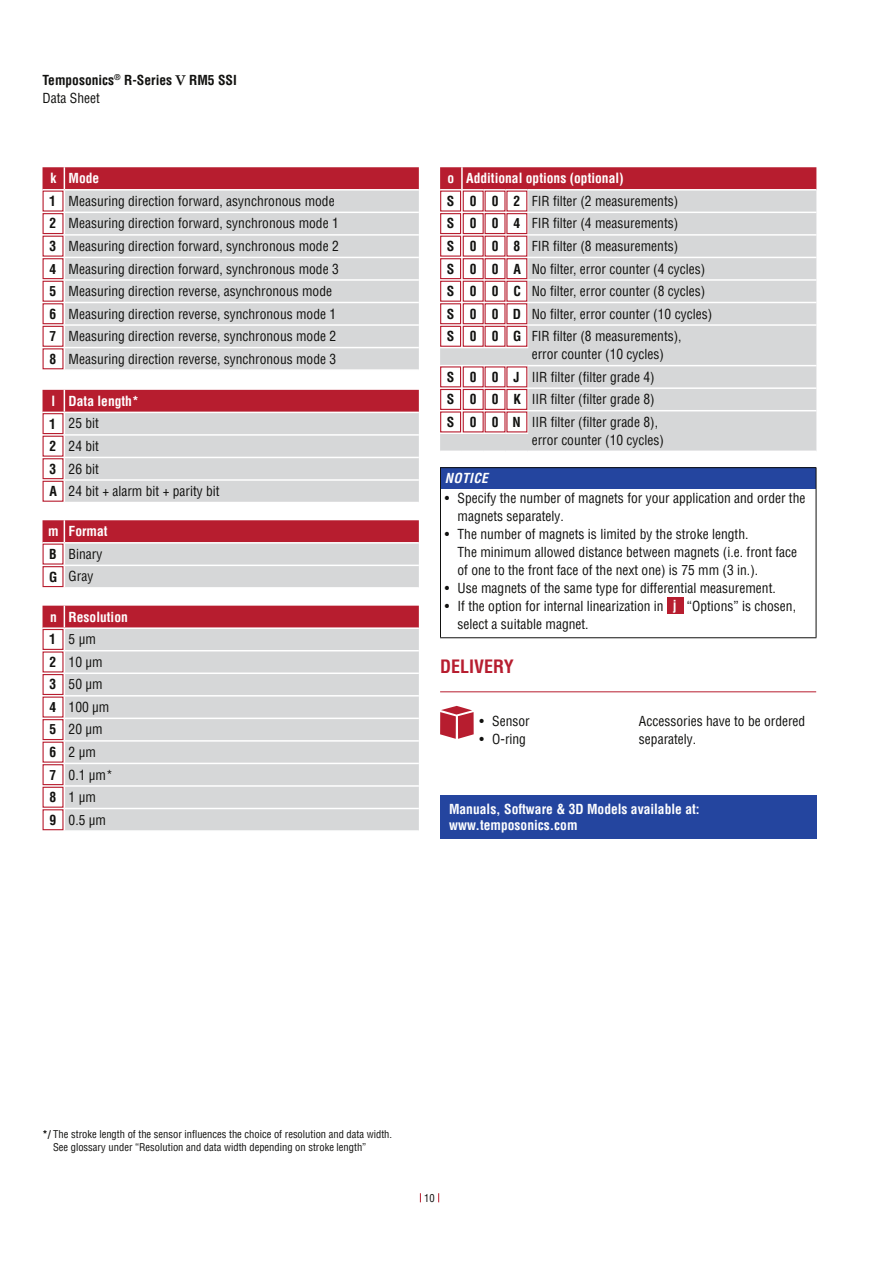
<style>
.page{position:relative;width:893px;height:1263px;background:#fff}
.page>*{position:absolute;margin:0;border:0;box-sizing:border-box;transform-origin:0 0}
.t1{font:700 condensed 18px "Helvetica LT Pro";color:#b71d2f}
.t2{font:condensed 13.5px/22.5px "Helvetica LT Pro";color:#11110f}
.t3{font:700 condensed 13.5px/16.2px "Helvetica LT Pro";color:#fff}
.t4{font:700 condensed 13.5px/18px "Helvetica LT Pro";color:#11110f}
.t5{font:italic 700 condensed 13.5px "Helvetica LT Pro";letter-spacing:.03em;color:#fff}
.t6{font:condensed 10.5px/12.6px "Helvetica LT Pro";color:#11110f}
.s1{font-family:"Century Schoolbook";font-stretch:normal}
.s2{font-weight:400}
.s3{font-weight:700;color:#fff}
.s4{font-weight:700}
</style>
<div class="page">
<div style="left:440px;top:795px;width:376px;height:44px;background:#24459f"></div>
<svg style="left:43px;top:167px;width:376px;height:202px;background:#d6c5c8"></svg>
<div style="left:43px;top:213px;width:21px;height:21px;border:1px solid #b71d2f"></div>
<div style="left:43px;top:258px;width:21px;height:21px;border:1px solid #b71d2f"></div>
<div style="left:43px;top:303px;width:21px;height:21px;border:1px solid #b71d2f"></div>
<div style="left:43px;top:326px;width:21px;height:21px;border:1px solid #b71d2f"></div>
<svg style="left:43px;top:390px;width:376px;height:112px;background:#d3b5ba"></svg>
<div style="left:43px;top:413px;width:21px;height:21px;border:1px solid #b71d2f"></div>
<div style="left:43px;top:458px;width:21px;height:21px;border:1px solid #b71d2f"></div>
<div style="left:43px;top:481px;width:21px;height:21px;border:1px solid #b71d2f"></div>
<svg style="left:43px;top:520px;width:376px;height:68px;background:#ce9ca3"></svg>
<hr style="left:64px;top:587px;width:355px;height:2px;background:#fff">
<div style="left:43px;top:566px;width:21px;height:21px;border:1px solid #b71d2f"></div>
<svg style="left:43px;top:606px;width:376px;height:224px;background:#d6c7ca"></svg>
<div style="left:43px;top:629px;width:21px;height:21px;border:1px solid #b71d2f"></div>
<div style="left:43px;top:674px;width:21px;height:21px;border:1px solid #b71d2f"></div>
<div style="left:43px;top:719px;width:21px;height:21px;border:1px solid #b71d2f"></div>
<div style="left:43px;top:764px;width:21px;height:21px;border:1px solid #b71d2f"></div>
<div style="left:43px;top:787px;width:21px;height:21px;border:1px solid #b71d2f"></div>
<div style="left:43px;top:809px;width:21px;height:21px;border:1px solid #b71d2f"></div>
<div style="left:440px;top:348px;width:376px;height:103px;background:#d6d7d8"></div>
<hr style="left:527px;top:365px;width:289px;height:1px;background:#fff">
<hr style="left:527px;top:387px;width:289px;height:2px;background:#fff">
<hr style="left:527px;top:410px;width:289px;height:1px;background:#fff">
<svg style="left:440px;top:167px;width:376px;height:181px"></svg>
<svg style="left:440px;top:365px;width:88px;height:67px"></svg>
<hr style="left:440px;top:432px;width:22px;height:2px;background:#fff">
<hr style="left:462px;top:432px;width:22px;height:2px;background:#fff">
<hr style="left:484px;top:432px;width:22px;height:2px;background:#fff">
<hr style="left:506px;top:432px;width:22px;height:2px;background:#fff">
<div style="left:440px;top:191px;width:21px;height:21px;border:1px solid #b71d2f"></div>
<div style="left:440px;top:213px;width:21px;height:21px;border:1px solid #b71d2f"></div>
<div style="left:463px;top:213px;width:21px;height:21px;border:1px solid #b71d2f"></div>
<div style="left:485px;top:213px;width:21px;height:21px;border:1px solid #b71d2f"></div>
<div style="left:506px;top:213px;width:21px;height:21px;border:1px solid #b71d2f"></div>
<div style="left:440px;top:236px;width:21px;height:21px;border:1px solid #b71d2f"></div>
<div style="left:463px;top:236px;width:21px;height:21px;border:1px solid #b71d2f"></div>
<div style="left:440px;top:258px;width:21px;height:21px;border:1px solid #b71d2f"></div>
<div style="left:463px;top:258px;width:21px;height:21px;border:1px solid #b71d2f"></div>
<div style="left:485px;top:258px;width:21px;height:21px;border:1px solid #b71d2f"></div>
<div style="left:506px;top:258px;width:21px;height:21px;border:1px solid #b71d2f"></div>
<div style="left:440px;top:281px;width:21px;height:21px;border:1px solid #b71d2f"></div>
<div style="left:463px;top:281px;width:21px;height:21px;border:1px solid #b71d2f"></div>
<div style="left:440px;top:303px;width:21px;height:21px;border:1px solid #b71d2f"></div>
<div style="left:463px;top:303px;width:21px;height:21px;border:1px solid #b71d2f"></div>
<div style="left:485px;top:303px;width:21px;height:21px;border:1px solid #b71d2f"></div>
<div style="left:506px;top:303px;width:21px;height:21px;border:1px solid #b71d2f"></div>
<div style="left:440px;top:326px;width:21px;height:21px;border:1px solid #b71d2f"></div>
<div style="left:463px;top:326px;width:21px;height:21px;border:1px solid #b71d2f"></div>
<div style="left:485px;top:326px;width:21px;height:21px;border:1px solid #b71d2f"></div>
<div style="left:506px;top:326px;width:21px;height:21px;border:1px solid #b71d2f"></div>
<div style="left:440px;top:366px;width:21px;height:21px;border:1px solid #b71d2f"></div>
<div style="left:440px;top:389px;width:21px;height:21px;border:1px solid #b71d2f"></div>
<div style="left:463px;top:389px;width:21px;height:21px;border:1px solid #b71d2f"></div>
<div style="left:485px;top:389px;width:21px;height:21px;border:1px solid #b71d2f"></div>
<div style="left:506px;top:389px;width:21px;height:21px;border:1px solid #b71d2f"></div>
<div style="left:440px;top:411px;width:21px;height:21px;border:1px solid #b71d2f"></div>
<div style="left:440px;top:468px;width:376px;height:21px;background:#24459f"></div>
<hr style="left:440px;top:489px;width:1px;height:148px;background:#11110f">
<hr style="left:816px;top:489px;width:1px;height:148px;background:#11110f">
<hr style="left:440px;top:637px;width:376px;height:1px;background:#11110f">
<hr style="left:440px;top:467px;width:376px;height:1px;background:#11110f">
<svg style="left:440px;top:468px;width:1px;height:21px"></svg>
<svg style="left:816px;top:468px;width:1px;height:21px"></svg>
<div style="left:667px;top:597px;width:17px;height:17px;background:#b71d2f"></div>
<hr style="left:440px;top:691px;width:376px;height:1px;background:#b71d2f">
<svg style="left:440px;top:706px;width:34px;height:33px"></svg>
<p class="t4" style="left:43px;top:71px;width:196px">Temposonics<sup>®</sup> R-Series <span class="s1">V</span> RM5 SSI<br><span class="s2">Data Sheet</span></p>
<p class="t2" style="left:49px;top:167px;width:291px"><span class="s3">k Mode<br></span><span class="s4">1</span> Measuring direction forward, asynchronous mode <span class="s4">2</span> Measuring direction forward, synchronous mode 1<br><span class="s4">3</span> Measuring direction forward, synchronous mode 2<br><span class="s4">4</span> Measuring direction forward, synchronous mode 3<br><span class="s4">5</span> Measuring direction reverse, asynchronous mode <span class="s4">6</span> Measuring direction reverse, synchronous mode 1<br><span class="s4">7</span> Measuring direction reverse, synchronous mode 2<br><span class="s4">8</span> Measuring direction reverse, synchronous mode 3</p>
<p class="t2" style="left:49px;top:390px;width:172px"><span class="s3">l Data length*<br></span><span class="s4">1</span> 25 bit<br><span class="s4">2</span> 24 bit<br><span class="s4">3</span> 26 bit<br><span class="s4">A</span> 24 bit + alarm bit + parity bit</p>
<p class="t2" style="left:48px;top:520px;width:61px"><span class="s3">m Format<br></span><span class="s4">B</span> Binary<br><span class="s4">G</span> Gray</p>
<p class="t2" style="left:49px;top:605px;width:80px"><span class="s3">n Resolution<br></span><span class="s4">1</span> 5 µm<br><span class="s4">2</span> 10 µm<br><span class="s4">3</span> 50 µm<br><span class="s4">4</span> 100 µm<br><span class="s4">5</span> 20 µm<br><span class="s4">6</span> 2 µm<br><span class="s4">7</span> 0.1 µm*<br><span class="s4">8</span> 1 µm<br><span class="s4">9</span> 0.5 µm</p>
<p class="t2" style="left:447px;top:167px;width:267px"><span class="s3">o Additional options (optional)<br></span><span class="s4">S 0 0 2</span> FIR filter (2 measurements)<br><span class="s4">S 0 0 4</span> FIR filter (4 measurements)<br><span class="s4">S 0 0 8</span> FIR filter (8 measurements)<br><span class="s4">S 0 0 A</span> No filter, error counter (4 cycles)<br><span class="s4">S 0 0 C</span> No filter, error counter (8 cycles)<br><span class="s4">S 0 0 D</span> No filter, error counter (10 cycles)<br><span class="s4">S 0 0 G</span> FIR filter (8 measurements),</p>
<p class="t2" style="left:447px;top:343px;width:219px;text-indent:85px">error counter (10 cycles)<br><span class="s4">S 0 0 J</span> IIR filter (filter grade 4)<br><span class="s4">S 0 0 K</span> IIR filter (filter grade 8)<br><span class="s4">S 0 0 N</span> IIR filter (filter grade 8),</p>
<p class="t2" style="left:532px;top:429px;width:134px">error counter (10 cycles)</p>
<p class="t5" style="left:445px;top:469px;width:45px">NOTICE</p>
<p class="t2" style="left:457px;top:489px;width:349px;line-height:18px;text-indent:-13px">• Specify the number of magnets for your application and order the magnets separately.</p>
<p class="t2" style="left:457px;top:525px;width:341px;line-height:18px;text-indent:-13px">• The number of magnets is limited by the stroke length.<br>The minimum allowed distance between magnets (i.e. front face of one to the front face of the next one) is 75 mm (3 in.).</p>
<p class="t2" style="left:445px;top:577px;width:333px">• Use magnets of the same type for differential measurement.</p>
<p class="t2" style="left:457px;top:597px;width:340px;line-height:18px;text-indent:-13px">• If the option for internal linearization in <span class="s3">j</span> “Options” is chosen, select a suitable magnet.</p>
<h1 class="t1" style="left:440px;top:655px;width:75px">DELIVERY</h1>
<p class="t2" style="left:479px;top:710px;width:52px">• Sensor</p>
<p class="t2" style="left:479px;top:728px;width:48px">• O-ring</p>
<p class="t2" style="left:639px;top:712px;width:168px;line-height:18px">Accessories have to be ordered separately.</p>
<p class="t3" style="left:449px;top:801px;width:252px">Manuals, Software &amp; 3D Models available at: www.temposonics.com</p>
<p class="t6" style="left:53px;top:1128px;width:341px;text-indent:-10px"><span class="s4">*/</span> The stroke length of the sensor influences the choice of resolution and data width.<br>See glossary under “Resolution and data width depending on stroke length”</p>
<p class="t6" style="left:424px;top:1191px;width:12px">10</p>
</div>
